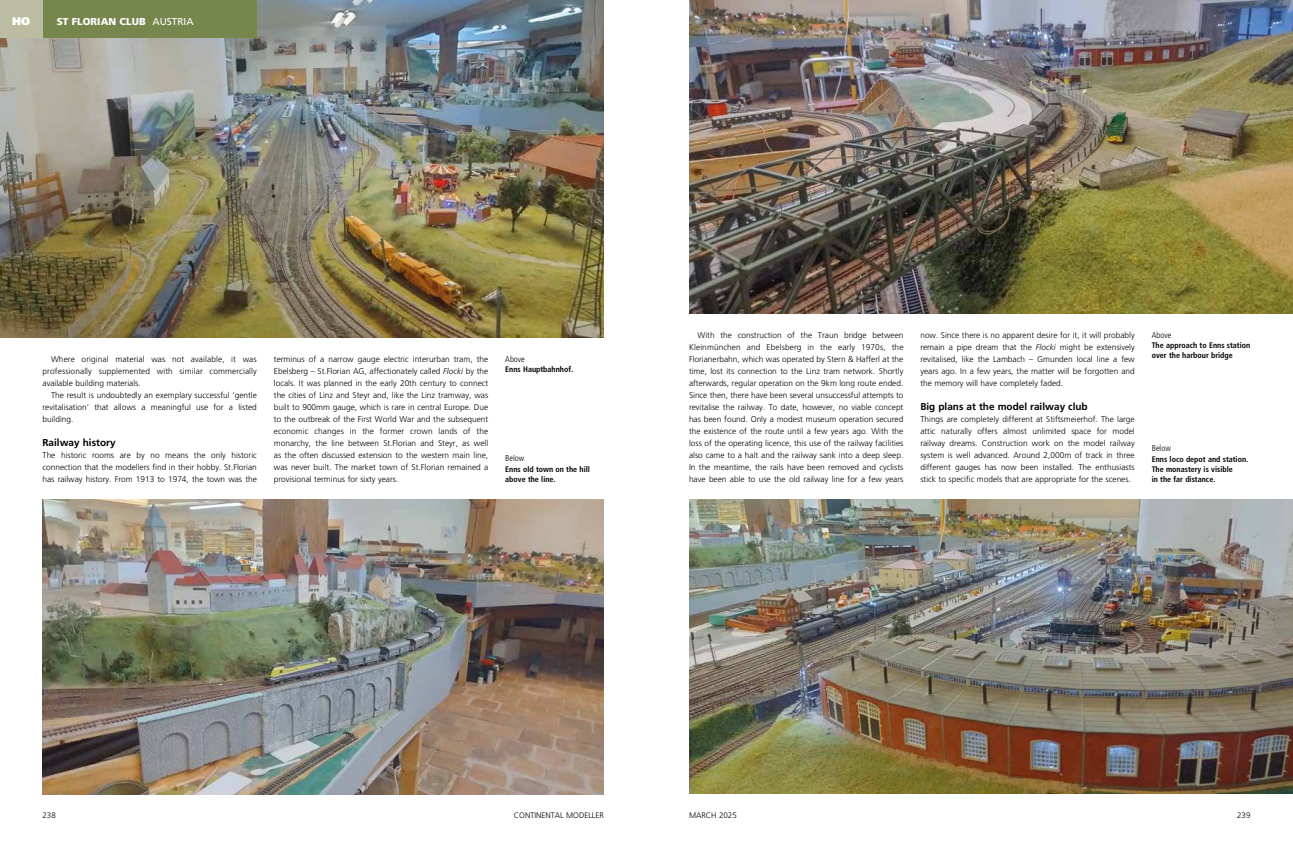
<style>
.page{position:relative;width:1293px;height:851px;background:#fff}
.page>*{position:absolute;margin:0;border:0;box-sizing:border-box;transform-origin:0 0}
.t1{font:900 11px "Frutiger LT Std";color:#fff}
.t2{font:700 10px "Frutiger LT Std";color:#000}
.t3{font:900 10px "Frutiger LT Std";color:#fff}
.t4{font:300 condensed 8.5px "Frutiger LT Std";color:#000}
.t5{font:300 8.3px/12px "Frutiger LT Std";color:#000;text-align:justify}
.t6{font:700 condensed 8px/10.3px "Frutiger LT Std";color:#000}
.t7{font:300 8px "Frutiger LT Std";color:#000}
.s1{font-weight:400}
.s2{font-style:italic}
</style>
<div class="page">
<img style="left:0;top:0;width:604px;height:338px">
<img style="left:43px;top:499px;width:561px;height:295px">
<img style="left:689px;top:0;width:604px;height:314px">
<img style="left:689px;top:499px;width:604px;height:294px">
<div style="left:43px;top:0;width:214px;height:38px;background:#76864c"></div>
<div style="left:0;top:0;width:43px;height:38px;background:#babd9f"></div>
<h1 class="t1" style="left:12px;top:15px;width:19px">HO</h1>
<p class="t3" style="left:57px;top:15px;width:138px">ST FLORIAN CLUB <span class="s1">AUSTRIA</span></p>
<p class="t5" style="left:43px;top:353px;width:216px;text-indent:9px">Where original material was not available, it was professionally supplemented with similar commercially available building materials.</p>
<p class="t5" style="left:43px;top:389px;width:216px;text-indent:9px">The result is undoubtedly an exemplary successful ‘gentle revitalisation’ that allows a meaningful use for a listed building.</p>
<p class="t2" style="left:43px;top:436px;width:75px">Railway history</p>
<p class="t5" style="left:43px;top:449px;width:216px">The historic rooms are by no means the only historic connection that the modellers find in their hobby. St.Florian has railway history. From 1913 to 1974, the town was the</p>
<p class="t5" style="left:274px;top:353px;width:216px">terminus of a narrow gauge electric interurban tram, the Ebelsberg – St.Florian AG, affectionately called <span class="s2">Flocki</span> by the locals. It was planned in the early 20th century to connect the cities of Linz and Steyr and, like the Linz tramway, was built to 900mm gauge, which is rare in central Europe. Due to the outbreak of the First World War and the subsequent economic changes in the former crown lands of the monarchy, the line between St.Florian and Steyr, as well as the often discussed extension to the western main line, was never built. The market town of St.Florian remained a provisional terminus for sixty years.</p>
<p class="t4" style="left:505px;top:354px;width:21px">Above</p>
<p class="t6" style="left:505px;top:364px;width:69px">Enns Hauptbahnhof.</p>
<p class="t4" style="left:505px;top:453px;width:21px">Below</p>
<p class="t6" style="left:505px;top:463px;width:86px">Enns old town on the hill above the line.</p>
<p class="t5" style="left:689px;top:329px;width:216px;text-indent:9px">With the construction of the Traun bridge between Kleinmünchen and Ebelsberg in the early 1970s, the Florianerbahn, which was operated by Stern &amp; Hafferl at the time, lost its connection to the Linz tram network. Shortly afterwards, regular operation on the 9km long route ended.<br>Since then, there have been several unsuccessful attempts to revitalise the railway. To date, however, no viable concept has been found. Only a modest museum operation secured the existence of the route until a few years ago. With the loss of the operating licence, this use of the railway facilities also came to a halt and the railway sank into a deep sleep.<br>In the meantime, the rails have been removed and cyclists have been able to use the old railway line for a few years</p>
<p class="t5" style="left:920px;top:329px;width:216px">now. Since there is no apparent desire for it, it will probably remain a pipe dream that the <span class="s2">Flocki</span> might be extensively revitalised, like the Lambach – Gmunden local line a few years ago. In a few years, the matter will be forgotten and the memory will have completely faded.</p>
<p class="t2" style="left:920px;top:400px;width:169px">Big plans at the model railway club</p>
<p class="t5" style="left:920px;top:413px;width:216px">Things are completely different at Stiftsmeierhof. The large attic naturally offers almost unlimited space for model railway dreams. Construction work on the model railway system is well advanced. Around 2,000m of track in three different gauges has now been installed. The enthusiasts stick to specific models that are appropriate for the scenes.</p>
<p class="t4" style="left:1151px;top:330px;width:21px">Above</p>
<p class="t6" style="left:1151px;top:340px;width:100px">The approach to Enns station over the harbour bridge</p>
<p class="t4" style="left:1151px;top:443px;width:21px">Below</p>
<p class="t6" style="left:1151px;top:453px;width:98px">Enns loco depot and station.<br>The monastery is visible<br>in the far distance.</p>
<p class="t7" style="left:43px;top:810px;width:15px">238</p>
<p class="t7" style="left:514px;top:810px;width:92px">CONTINENTAL MODELLER</p>
<p class="t7" style="left:689px;top:810px;width:49px">MARCH 2025</p>
<p class="t7" style="left:1237px;top:810px;width:15px">239</p>
</div>
